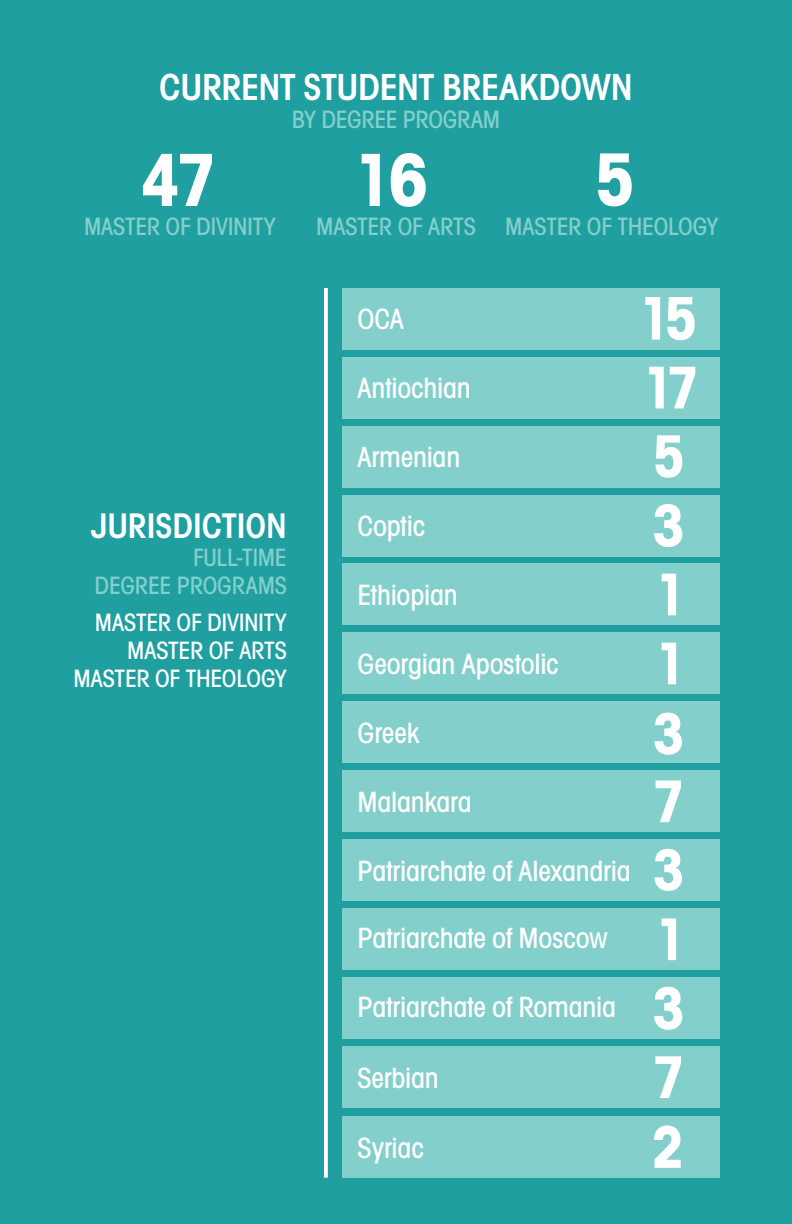
<style>
.page{position:relative;width:792px;height:1224px;background:#1f9fa0}
.page>*{position:absolute;margin:0;border:0;box-sizing:border-box;transform-origin:0 0}
.t1{font:600 condensed 36px "Avant Garde";letter-spacing:-.015em;color:#fff}
.t2{font:600 condensed 34px "Avant Garde";letter-spacing:-.01em;color:#fff}
.t3{font:500 condensed 28px "Avant Garde";letter-spacing:-.01em;color:#fff}
.t4{font:500 condensed 24px/28px "Avant Garde";letter-spacing:-.01em;color:#83cfcc;text-align:right}
.t5{font:500 condensed 24px/28px "Avant Garde";letter-spacing:-.01em;color:#fff;text-align:right}
</style>
<div class="page">
<svg style="left:598px;top:153px;width:34px;height:53px"></svg>
<svg style="left:362px;top:153px;width:64px;height:54px"></svg>
<svg style="left:143px;top:154px;width:69px;height:52px"></svg>
<div style="left:342px;top:288px;width:378px;height:61px;background:#83cfcc"></div>
<div style="left:342px;top:357px;width:378px;height:61px;background:#83cfcc"></div>
<div style="left:342px;top:426px;width:378px;height:61px;background:#83cfcc"></div>
<div style="left:342px;top:495px;width:378px;height:61px;background:#83cfcc"></div>
<div style="left:342px;top:564px;width:378px;height:61px;background:#83cfcc"></div>
<div style="left:342px;top:633px;width:378px;height:61px;background:#83cfcc"></div>
<div style="left:342px;top:702px;width:378px;height:61px;background:#83cfcc"></div>
<div style="left:342px;top:771px;width:378px;height:61px;background:#83cfcc"></div>
<div style="left:342px;top:840px;width:378px;height:61px;background:#83cfcc"></div>
<div style="left:342px;top:909px;width:378px;height:61px;background:#83cfcc"></div>
<div style="left:342px;top:978px;width:378px;height:61px;background:#83cfcc"></div>
<div style="left:342px;top:1047px;width:378px;height:61px;background:#83cfcc"></div>
<div style="left:342px;top:1116px;width:378px;height:62px;background:#83cfcc"></div>
<svg style="left:645px;top:297px;width:50px;height:43px"></svg>
<svg style="left:324px;top:288px;width:4px;height:890px;background:#f5fafb"></svg>
<svg style="left:662px;top:574px;width:14px;height:41px"></svg>
<svg style="left:662px;top:643px;width:14px;height:41px"></svg>
<svg style="left:662px;top:918px;width:14px;height:42px"></svg>
<svg style="left:654px;top:504px;width:28px;height:43px"></svg>
<svg style="left:654px;top:713px;width:28px;height:42px"></svg>
<svg style="left:654px;top:849px;width:28px;height:42px"></svg>
<svg style="left:654px;top:987px;width:28px;height:43px"></svg>
<svg style="left:655px;top:435px;width:27px;height:43px"></svg>
<svg style="left:649px;top:367px;width:46px;height:41px"></svg>
<svg style="left:654px;top:1125px;width:27px;height:43px"></svg>
<svg style="left:655px;top:1056px;width:26px;height:42px"></svg>
<svg style="left:656px;top:781px;width:25px;height:41px"></svg>
<p class="t1" style="left:159px;top:65px;width:475px">CURRENT STUDENT BREAKDOWN</p>
<p class="t4" style="left:292px;top:105px;width:210px">BY DEGREE PROGRAM</p>
<p class="t4" style="left:84px;top:212px;width:193px">MASTER OF DIVINITY</p>
<p class="t4" style="left:316px;top:212px;width:404px">MASTER OF ARTS MASTER OF THEOLOGY</p>
<p class="t3" style="left:358px;top:302px;width:48px">OCA</p>
<p class="t3" style="left:358px;top:371px;width:115px">Antiochian</p>
<p class="t2" style="left:91px;top:505px;width:198px">JURISDICTION</p>
<p class="t4" style="left:95px;top:543px;width:194px">FULL-TIME<br>DEGREE PROGRAMS</p>
<p class="t5" style="left:74px;top:608px;width:215px">MASTER OF DIVINITY<br>MASTER OF ARTS<br>MASTER OF THEOLOGY</p>
<p class="t3" style="left:358px;top:440px;width:104px">Armenian</p>
<p class="t3" style="left:358px;top:509px;width:69px">Coptic</p>
<p class="t3" style="left:358px;top:578px;width:102px">Ethiopian</p>
<p class="t3" style="left:358px;top:647px;width:203px">Georgian Apostolic</p>
<p class="t3" style="left:358px;top:716px;width:63px">Greek</p>
<p class="t3" style="left:358px;top:785px;width:116px">Malankara</p>
<p class="t3" style="left:358px;top:854px;width:275px">Patriarchate of Alexandria</p>
<p class="t3" style="left:358px;top:921px;width:252px">Patriarchate of Moscow</p>
<p class="t3" style="left:358px;top:990px;width:260px">Patriarchate of Romania</p>
<p class="t3" style="left:358px;top:1061px;width:83px">Serbian</p>
<p class="t3" style="left:358px;top:1130px;width:68px">Syriac</p>
</div>
